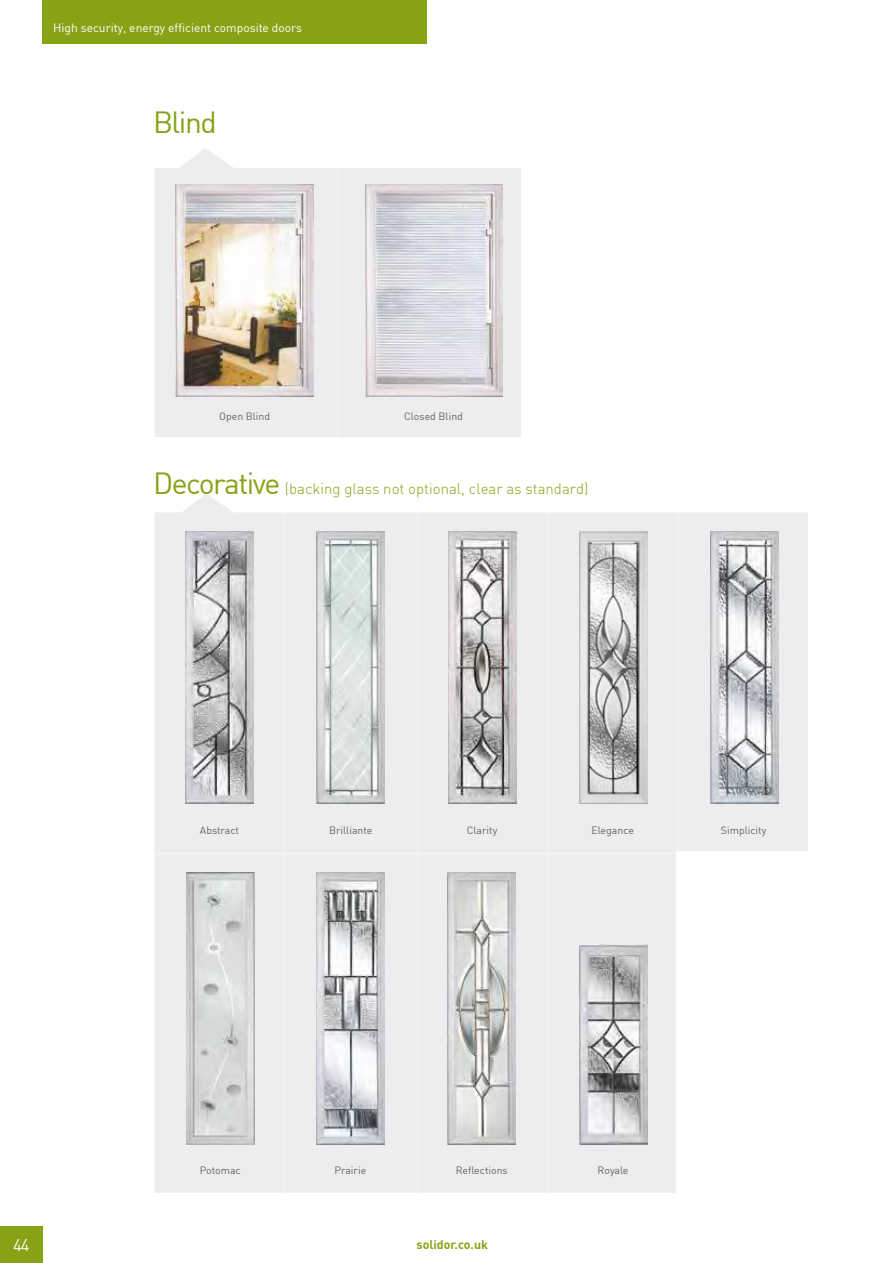
<style>
.page{position:relative;width:893px;height:1263px;background:#fff}
.page>*{position:absolute;margin:0;border:0;box-sizing:border-box;transform-origin:0 0}
.t1{font:30px "DIN";letter-spacing:-.05em;color:#86a315}
.t2{font:16.65px "DIN";color:#fff}
.t3{font:300 15px "DIN";color:#86a315}
.t4{font:700 12.3px "DIN";color:#86a315}
.t5{font:12px "DIN";color:#fff}
.t6{font:10.5px "DIN";color:#646363}
.s1{font-weight:400;font-size:30px}
</style>
<div class="page">
<div style="left:42px;top:0;width:385px;height:43px;background:#86a315"></div>
<div style="left:0;top:1226px;width:43px;height:37px;background:#86a315"></div>
<div style="left:155px;top:494px;width:653px;height:699px;background:#ededef"></div>
<img style="left:186px;top:872px;width:68px;height:272px">
<img style="left:316px;top:872px;width:68px;height:272px">
<img style="left:448px;top:872px;width:68px;height:272px">
<img style="left:579px;top:945px;width:68px;height:199px">
<img style="left:711px;top:531px;width:68px;height:272px">
<img style="left:185px;top:531px;width:69px;height:272px">
<hr style="left:283px;top:511px;width:3px;height:682px;background:#fff">
<img style="left:317px;top:531px;width:68px;height:272px">
<img style="left:448px;top:531px;width:68px;height:272px">
<img style="left:580px;top:531px;width:68px;height:272px">
<hr style="left:416px;top:511px;width:4px;height:682px;background:#f1f1f2">
<hr style="left:547px;top:511px;width:3px;height:682px;background:#fff">
<hr style="left:676px;top:511px;width:4px;height:682px;background:#f1f1f2">
<hr style="left:152px;top:851px;width:658px;height:4px;background:#f1f1f2">
<svg style="left:155px;top:148px;width:366px;height:289px;background:#efeff0"></svg>
<hr style="left:336px;top:168px;width:4px;height:279px;background:#f1f1f2">
<img style="left:176px;top:184px;width:137px;height:212px">
<img style="left:365px;top:184px;width:137px;height:212px">
<div style="left:676px;top:851px;width:138px;height:345px;background:#fff"></div>
<p class="t5" style="left:53px;top:20px;width:250px">High security, energy efficient composite doors</p>
<h1 class="t1" style="left:153px;top:104px;width:65px">Blind</h1>
<p class="t6" style="left:219px;top:410px;width:53px">Open Blind</p>
<p class="t6" style="left:404px;top:410px;width:60px">Closed Blind</p>
<h3 class="t3" style="left:153px;top:479px;width:437px"><span class="s1">Decorative</span> (backing glass not optional, clear as standard)</h3>
<p class="t6" style="left:200px;top:823px;width:41px">Abstract</p>
<p class="t6" style="left:329px;top:823px;width:45px">Brilliante</p>
<p class="t6" style="left:467px;top:823px;width:32px">Clarity</p>
<p class="t6" style="left:591px;top:823px;width:44px">Elegance</p>
<p class="t6" style="left:721px;top:823px;width:47px">Simplicity</p>
<p class="t6" style="left:200px;top:1164px;width:42px">Potomac</p>
<p class="t6" style="left:335px;top:1164px;width:33px">Prairie</p>
<p class="t6" style="left:456px;top:1164px;width:54px">Reflections</p>
<p class="t6" style="left:598px;top:1164px;width:32px">Royale</p>
<h2 class="t2" style="left:13px;top:1234px;width:18px">44</h2>
<p class="t4" style="left:417px;top:1236px;width:73px">solidor.co.uk</p>
</div>
